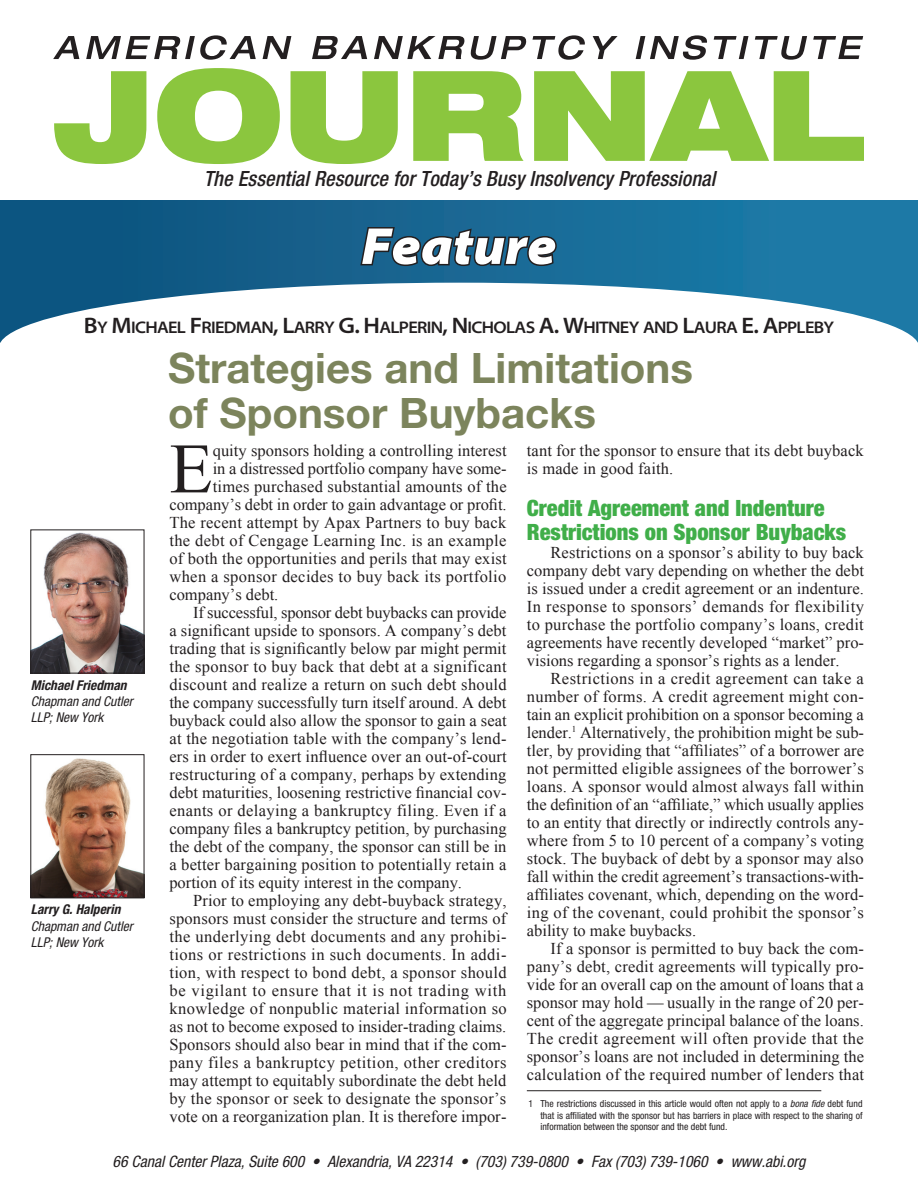
<style>
.page{position:relative;width:918px;height:1188px;background:#fff}
.page>*{position:absolute;margin:0;border:0;box-sizing:border-box;transform-origin:0 0}
.Body_text{font:70.8px "Times New Roman";color:#231f20}
.Page_Header{font:italic 900 semi-expanded 52.5px "Myriad Pro";color:#fff}
.Article_Headline_1{font:700 42px/45px "Helvetica Neue LT Std";color:#7c845c}
.Subhead_1{font:900 condensed 22.5px/24px "Helvetica Neue";color:#40ae49}
.t1{font:italic 500 condensed 21px "Helvetica Neue LT Std";letter-spacing:.005em;color:#231f20}
.Author_Name_-_Top_of{font:600 semi-expanded 16.8px "Myriad Pro";letter-spacing:-.04em;color:#231f20}
.Body_text-2{font:16.5px/18px "Times New Roman";letter-spacing:.01em;color:#231f20;text-align:justify}
.t2{font:italic condensed 15.75px "Helvetica Neue";color:#231f20}
.Author_Caption_2_Bio{font:italic condensed 13.5px/16.2px "Helvetica Neue";color:#231f20}
.Author_Caption_1{font:italic 700 condensed 13.5px "Helvetica Neue";color:#231f20}
.Footnote{font:condensed 9.75px/11.7px "Helvetica Neue";color:#231f20;text-align:justify}
.s1{font-size:22.5px}
.s2{font-style:italic}
</style>
<div class="page">
<svg style="left:54px;top:71px;width:92px;height:93px"></svg>
<svg style="left:53px;top:36px;width:26px;height:23px"></svg>
<svg style="left:86px;top:35px;width:170px;height:25px"></svg>
<svg style="left:263px;top:36px;width:28px;height:23px"></svg>
<svg style="left:312px;top:36px;width:55px;height:23px"></svg>
<svg style="left:374px;top:36px;width:153px;height:24px"></svg>
<svg style="left:533px;top:35px;width:52px;height:25px"></svg>
<svg style="left:593px;top:36px;width:25px;height:23px"></svg>
<svg style="left:636px;top:35px;width:71px;height:25px"></svg>
<svg style="left:714px;top:36px;width:35px;height:23px"></svg>
<svg style="left:755px;top:36px;width:52px;height:24px"></svg>
<svg style="left:813px;top:36px;width:50px;height:23px"></svg>
<svg style="left:0;top:201px;width:918px;height:82px;background:#105e8a"></svg>
<svg style="left:0;top:283px;width:918px;height:60px"></svg>
<svg style="left:157px;top:68px;width:707px;height:275px"></svg>
<hr style="left:527px;top:1090px;width:294px;height:1px;background:#231f20">
<img style="left:32px;top:758px;width:110px;height:138px">
<div style="left:30px;top:754px;width:114px;height:144px;border:1px solid #231f20"></div>
<img style="left:32px;top:532px;width:110px;height:140px">
<div style="left:30px;top:530px;width:114px;height:144px;border:1px solid #231f20"></div>
<p class="t1" style="left:204px;top:166px;width:513px">The Essential Resource for Today’s Busy Insolvency Professional</p>
<p class="Page_Header" style="left:361px;top:216px;width:197px">Feature</p>
<p class="Author_Name_-_Top_of" style="left:84px;top:318px;width:752px"><span class="s1">B</span>Y <span class="s1">M</span>ICHAEL <span class="s1">F</span>RIEDMAN<span class="s1">, L</span>ARRY <span class="s1">G. H</span>ALPERIN<span class="s1">, N</span> ICHOLAS <span class="s1">A. W</span>HITNEY AND <span class="s1">L</span>AURA <span class="s1">E. A</span>PPLEBY</p>
<p class="Article_Headline_1" style="left:168px;top:345px;width:526px">Strategies and Limitations of Sponsor Buybacks</p>
<p class="Body_text" style="left:169px;top:421px;width:45px">E</p>
<p class="Body_text-2" style="left:213px;top:442px;width:295px">quity sponsors holding a controlling interest</p>
<p class="Body_text-2" style="left:527px;top:442px;width:338px">tant for the sponsor to ensure that its debt buyback is made in good faith.</p>
<p class="Subhead_1" style="left:527px;top:496px;width:321px">Credit Agreement and Indenture<br>Restrictions on Sponsor Buybacks</p>
<p class="Body_text-2" style="left:527px;top:544px;width:339px;text-indent:24px">Restrictions on a sponsor’s ability to buy back company debt vary depending on whether the debt is issued under a credit agreement or an indenture.<br>In response to sponsors’ demands for flexibility to purchase the portfolio company’s loans, credit agreements have recently developed “market” pro&shy;visions regarding a sponsor’s rights as a lender.</p>
<p class="Body_text-2" style="left:527px;top:670px;width:339px;text-indent:24px">Restrictions in a credit agreement can take a number of forms. A credit agreement might con&shy;tain an explicit prohibition on a sponsor becoming a lender.<sup>1</sup> Alternatively, the prohibition might be sub&shy;tler, by providing that “affiliates” of a borrower are not permitted eligible assignees of the borrower’s loans. A sponsor would almost always fall within the definition of an “affiliate,” which usually applies to an entity that directly or indirectly controls any&shy;where from 5 to 10 percent of a company’s voting stock. The buyback of debt by a sponsor may also fall within the credit agreement’s transactions-with&shy;affiliates covenant, which, depending on the word&shy;ing of the covenant, could prohibit the sponsor’s ability to make buybacks.</p>
<p class="Body_text-2" style="left:527px;top:940px;width:339px;text-indent:24px">If a sponsor is permitted to buy back the com&shy;pany’s debt, credit agreements will typically pro&shy;vide for an overall cap on the amount of loans that a sponsor may hold — usually in the range of 20 per&shy;cent of the aggregate principal balance of the loans.<br>The credit agreement will often provide that the sponsor’s loans are not included in determining the calculation of the required number of lenders that</p>
<p class="Footnote" style="left:540px;top:1098px;width:324px;text-indent:-12px">1 The restrictions discussed in this article would often not apply to a <span class="s2">bona fide</span> debt fund that is affiliated with the sponsor but has barriers in place with respect to the sharing of information between the sponsor and the debt fund.</p>
<p class="Body_text-2" style="left:213px;top:460px;width:295px">in a distressed portfolio company have some-</p>
<p class="Body_text-2" style="left:213px;top:478px;width:295px">times purchased substantial amounts of the</p>
<p class="Body_text-2" style="left:169px;top:496px;width:339px">company’s debt in order to gain advantage or profit.</p>
<p class="Body_text-2" style="left:169px;top:514px;width:338px">The recent attempt by Apax Partners to buy back</p>
<p class="Body_text-2" style="left:169px;top:532px;width:339px">the debt of Cengage Learning Inc. is an example</p>
<p class="Body_text-2" style="left:169px;top:550px;width:339px">of both the opportunities and perils that may exist</p>
<p class="Body_text-2" style="left:169px;top:568px;width:339px">when a sponsor decides to buy back its portfolio</p>
<p class="Body_text-2" style="left:169px;top:586px;width:110px">company’s debt.</p>
<p class="Body_text-2" style="left:169px;top:604px;width:339px;text-indent:24px">If successful, sponsor debt buybacks can provide a significant upside to sponsors. A company’s debt trading that is significantly below par might permit the sponsor to buy back that debt at a significant discount and realize a return on such debt should the company successfully turn itself around. A debt buyback could also allow the sponsor to gain a seat at the negotiation table with the company’s lend&shy;ers in order to exert influence over an out-of-court restructuring of a company, perhaps by extending debt maturities, loosening restrictive financial cov&shy;enants or delaying a bankruptcy filing. Even if a company files a bankruptcy petition, by purchasing the debt of the company, the sponsor can still be in a better bargaining position to potentially retain a portion of its equity interest in the company.</p>
<p class="Body_text-2" style="left:169px;top:892px;width:339px;text-indent:24px">Prior to employing any debt-buyback strategy, sponsors must consider the structure and terms of the underlying debt documents and any prohibi&shy;tions or restrictions in such documents. In addi&shy;tion, with respect to bond debt, a sponsor should be vigilant to ensure that it is not trading with knowledge of nonpublic material information so as not to become exposed to insider-trading claims.<br>Sponsors should also bear in mind that if the com&shy;pany files a bankruptcy petition, other creditors may attempt to equitably subordinate the debt held by the sponsor or seek to designate the sponsor’s vote on a reorganization plan. It is therefore impor-</p>
<p class="Author_Caption_1" style="left:31px;top:677px;width:97px">Michael Friedman</p>
<p class="Author_Caption_2_Bio" style="left:31px;top:693px;width:103px">Chapman and Cutler<br>LLP; New York</p>
<p class="Author_Caption_1" style="left:31px;top:901px;width:91px">Larry G. Halperin</p>
<p class="Author_Caption_2_Bio" style="left:31px;top:918px;width:103px">Chapman and Cutler<br>LLP; New York</p>
<p class="t2" style="left:113px;top:1152px;width:694px">66 Canal Center Plaza, Suite 600 • Alexandria, VA 22314 • (703) 739-0800 • Fax (703) 739-1060 • www.abi.org</p>
</div>
